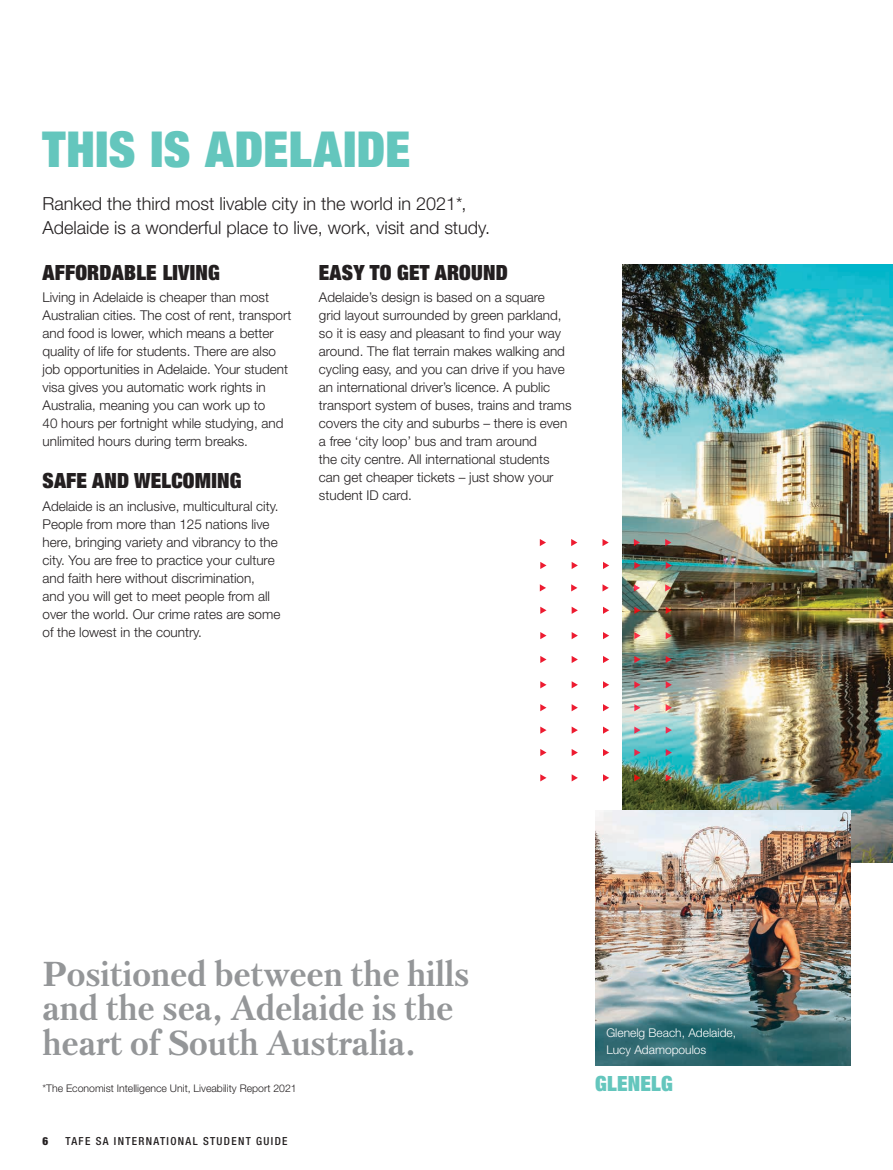
<style>
.page{position:relative;width:893px;height:1170px;background:#fff}
.page>*{position:absolute;margin:0;border:0;box-sizing:border-box;transform-origin:0 0}
.t1{font:900 condensed 49.65px "Helvetica Neue LT Std";letter-spacing:.01em;color:#64c6bd}
.t2{font:700 34.5px/34.5px "Petersburg";letter-spacing:-.01em;color:#949698}
.t3{font:900 condensed 21px "Helvetica Neue LT Std";letter-spacing:.01em;color:#231f20}
.t4{font:900 condensed 21px "Helvetica Neue LT Std";letter-spacing:.01em;color:#64c6bd}
.t5{font:300 18px/24px "Helvetica Neue LT Std";color:#231f20}
.t6{font:300 13.5px/18px "Helvetica Neue LT Std";color:#231f20}
.t7{font:300 12px/16.5px "Helvetica Neue LT Std";color:#fff}
.t8{font:500 condensed 11.1px "Helvetica Neue LT Std";letter-spacing:.12em;color:#231f20}
.t9{font:900 condensed 11.1px "Helvetica Neue LT Std";color:#231f20}
.t10{font:300 10.5px "Helvetica Neue LT Std";color:#231f20}
</style>
<div class="page">
<img style="left:623px;top:265px;width:270px;height:597px">
<img style="left:595px;top:810px;width:255px;height:255px">
<svg style="left:540px;top:539px;width:6px;height:7px"></svg>
<svg style="left:540px;top:562px;width:6px;height:7px"></svg>
<svg style="left:540px;top:584px;width:6px;height:7px"></svg>
<svg style="left:540px;top:656px;width:6px;height:7px"></svg>
<svg style="left:540px;top:632px;width:6px;height:7px"></svg>
<svg style="left:540px;top:606px;width:6px;height:8px"></svg>
<svg style="left:540px;top:681px;width:6px;height:7px"></svg>
<svg style="left:540px;top:704px;width:6px;height:7px"></svg>
<svg style="left:540px;top:726px;width:6px;height:7px"></svg>
<svg style="left:540px;top:774px;width:6px;height:7px"></svg>
<svg style="left:540px;top:749px;width:6px;height:7px"></svg>
<svg style="left:571px;top:539px;width:6px;height:7px"></svg>
<svg style="left:572px;top:562px;width:6px;height:7px"></svg>
<svg style="left:571px;top:584px;width:6px;height:7px"></svg>
<svg style="left:572px;top:656px;width:6px;height:7px"></svg>
<svg style="left:572px;top:632px;width:6px;height:7px"></svg>
<svg style="left:572px;top:607px;width:6px;height:7px"></svg>
<svg style="left:572px;top:681px;width:6px;height:7px"></svg>
<svg style="left:572px;top:704px;width:6px;height:7px"></svg>
<svg style="left:572px;top:726px;width:6px;height:7px"></svg>
<svg style="left:572px;top:774px;width:6px;height:7px"></svg>
<svg style="left:572px;top:749px;width:6px;height:7px"></svg>
<svg style="left:602px;top:539px;width:7px;height:7px"></svg>
<svg style="left:603px;top:562px;width:6px;height:7px"></svg>
<svg style="left:602px;top:584px;width:7px;height:7px"></svg>
<svg style="left:603px;top:656px;width:6px;height:7px"></svg>
<svg style="left:603px;top:632px;width:6px;height:7px"></svg>
<svg style="left:603px;top:606px;width:6px;height:8px"></svg>
<svg style="left:603px;top:681px;width:6px;height:7px"></svg>
<svg style="left:603px;top:704px;width:6px;height:7px"></svg>
<svg style="left:603px;top:726px;width:6px;height:7px"></svg>
<svg style="left:603px;top:774px;width:6px;height:7px"></svg>
<svg style="left:603px;top:749px;width:6px;height:7px"></svg>
<svg style="left:634px;top:539px;width:6px;height:7px"></svg>
<svg style="left:634px;top:562px;width:6px;height:7px"></svg>
<svg style="left:634px;top:584px;width:6px;height:7px"></svg>
<svg style="left:634px;top:656px;width:6px;height:7px"></svg>
<svg style="left:634px;top:632px;width:6px;height:7px"></svg>
<svg style="left:634px;top:606px;width:6px;height:8px"></svg>
<svg style="left:634px;top:681px;width:6px;height:7px"></svg>
<svg style="left:634px;top:704px;width:6px;height:7px"></svg>
<svg style="left:634px;top:726px;width:6px;height:7px"></svg>
<svg style="left:634px;top:774px;width:6px;height:7px"></svg>
<svg style="left:634px;top:749px;width:6px;height:7px"></svg>
<svg style="left:665px;top:539px;width:6px;height:7px"></svg>
<svg style="left:666px;top:562px;width:6px;height:7px"></svg>
<svg style="left:665px;top:584px;width:6px;height:7px"></svg>
<svg style="left:666px;top:656px;width:6px;height:7px"></svg>
<svg style="left:666px;top:632px;width:6px;height:7px"></svg>
<svg style="left:666px;top:606px;width:6px;height:8px"></svg>
<svg style="left:666px;top:681px;width:6px;height:7px"></svg>
<svg style="left:666px;top:704px;width:6px;height:7px"></svg>
<svg style="left:666px;top:726px;width:6px;height:7px"></svg>
<svg style="left:666px;top:774px;width:6px;height:7px"></svg>
<svg style="left:666px;top:749px;width:6px;height:7px"></svg>
<h1 class="t1" style="left:43px;top:118px;width:369px">THIS IS ADELAIDE</h1>
<h3 class="t5" style="left:43px;top:191px;width:449px">Ranked the third most livable city in the world in 2021*,<br>Adelaide is a wonderful place to live, work, visit and study.</h3>
<h3 class="t3" style="left:43px;top:259px;width:179px">AFFORDABLE LIVING</h3>
<p class="t6" style="left:43px;top:288px;width:250px">Living in Adelaide is cheaper than most Australian cities. The cost of rent, transport and food is lower, which means a better quality of life for students. There are also job opportunities in Adelaide. Your student visa gives you automatic work rights in Australia, meaning you can work up to<br>40 hours per fortnight while studying, and unlimited hours during term breaks.</p>
<h3 class="t3" style="left:43px;top:467px;width:200px">SAFE AND WELCOMING</h3>
<p class="t6" style="left:43px;top:496px;width:239px">Adelaide is an inclusive, multicultural city.<br>People from more than 125 nations live here, bringing variety and vibrancy to the city. You are free to practice your culture and faith here without discrimination, and you will get to meet people from all over the world. Our crime rates are some of the lowest in the country.</p>
<h3 class="t3" style="left:319px;top:259px;width:190px">EASY TO GET AROUND</h3>
<p class="t6" style="left:319px;top:288px;width:254px">Adelaide’s design is based on a square<br>grid layout surrounded by green parkland, so it is easy and pleasant to find your way around. The flat terrain makes walking and cycling easy, and you can drive if you have an international driver’s licence. A public transport system of buses, trains and trams covers the city and suburbs – there is even a free ‘city loop’ bus and tram around<br>the city centre. All international students can get cheaper tickets – just show your student ID card.</p>
<h2 class="t2" style="left:43px;top:956px;width:429px">Positioned between the hills and the sea, Adelaide is the heart of South Australia.</h2>
<p class="t10" style="left:43px;top:1081px;width:256px">*The Economist Intelligence Unit, Liveability Report 2021</p>
<p class="t9" style="left:43px;top:1134px;width:7px">6</p>
<p class="t8" style="left:66px;top:1134px;width:223px">TAFE SA INTERNATIONAL STUDENT GUIDE</p>
<p class="t7" style="left:606px;top:1024px;width:131px">Glenelg Beach, Adelaide,<br>Lucy Adamopoulos</p>
<h3 class="t4" style="left:595px;top:1070px;width:79px">GLENELG</h3>
</div>
